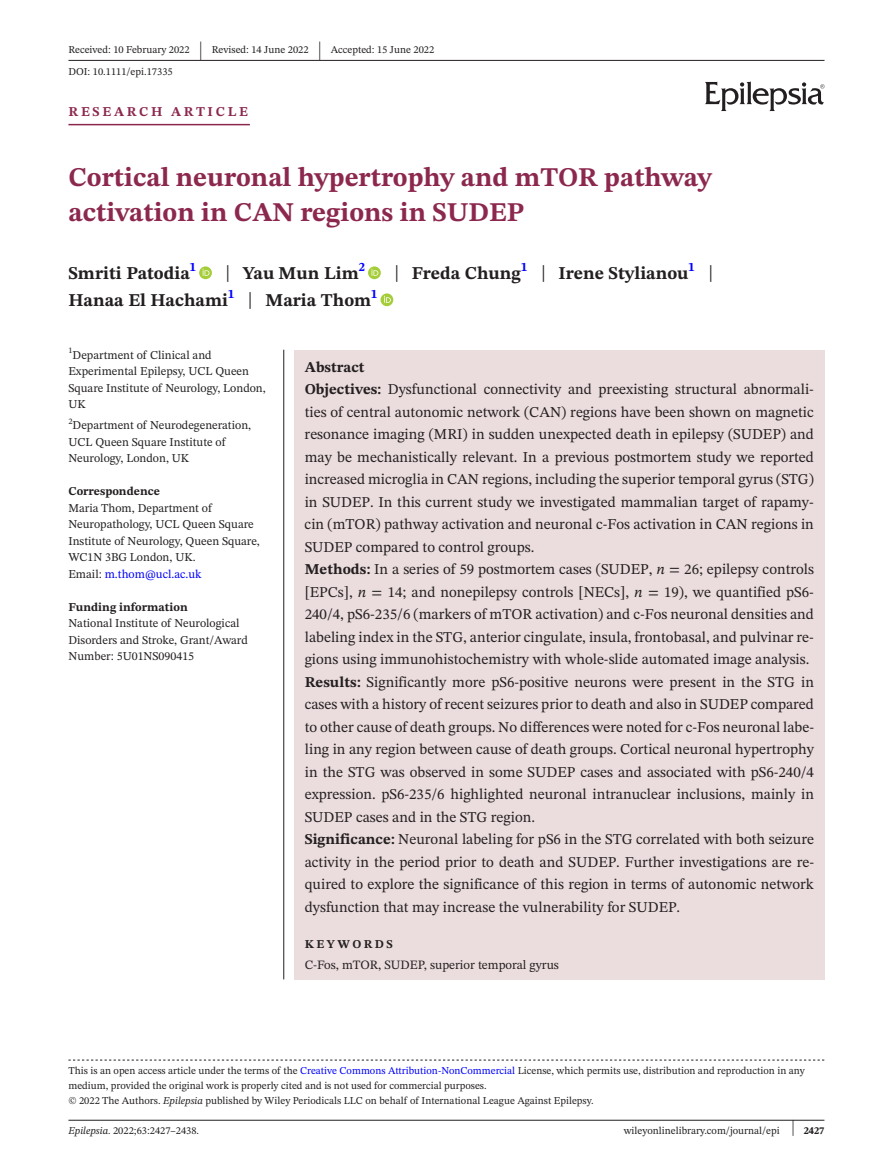
<style>
.page{position:relative;width:893px;height:1174px;background:#fff}
.page>*{position:absolute;margin:0;border:0;box-sizing:border-box;transform-origin:0 0}
.t1{font:700 27px/34.5px "STIX Two Text";color:#8c284e}
.t2{font:25.65px "STIX Two Text";color:#231f20;scale:.49 1}
.t3{font:700 18px "STIX Two Text";color:#231f20}
.t4{font:15px/22.5px "STIX Two Text";color:#231f20}
.t5{font:700 13.5px "STIX Two Text";letter-spacing:.2em;color:#8c284e}
.t6{font:12.75px "STIX Two Text";color:#231f20}
.t7{font:12px/16.5px "STIX Two Text";color:#231f20}
.t8{font:700 12px "STIX Two Text";color:#231f20}
.t9{font:700 12px "STIX Two Text";letter-spacing:.2em;color:#231f20}
.t10{font:10.5px/15px "STIX Two Text";color:#231f20}
.s1{font-weight:400;font-size:23.4px}
.s2{color:#00f}
.s3{font-weight:700}
.s4{font-style:italic}
.s5{font-size:22.2px}
</style>
<div class="page">
<hr style="left:68px;top:1119px;width:756px;height:1px;background:#231f20">
<svg style="left:705px;top:81px;width:119px;height:30px"></svg>
<hr style="left:68px;top:60px;width:756px;height:1px;background:#231f20">
<hr style="left:68px;top:124px;width:182px;height:1px;background:#8c284e">
<svg style="left:199px;top:266px;width:13px;height:13px"></svg>
<svg style="left:203px;top:269px;width:6px;height:7px"></svg>
<svg style="left:368px;top:266px;width:13px;height:13px"></svg>
<svg style="left:371px;top:269px;width:7px;height:7px"></svg>
<div style="left:381px;top:293px;width:12px;height:13px;background:#a5cd39;border-radius:50%"></div>
<svg style="left:384px;top:296px;width:7px;height:7px"></svg>
<svg style="left:68px;top:1059px;width:756px;height:1px"></svg>
<div style="left:294px;top:350px;width:530px;height:629px;background:#ebdcdd"></div>
<hr style="left:283px;top:350px;width:1px;height:629px;background:#231f20">
<p class="t10" style="left:68px;top:42px;width:123px">Received: 10 February 2022</p>
<h2 class="t2" style="left:199px;top:32px;width:8px">|</h2>
<p class="t10" style="left:212px;top:42px;width:98px">Revised: 14 June 2022</p>
<h2 class="t2" style="left:318px;top:32px;width:8px">|</h2>
<p class="t10" style="left:331px;top:42px;width:105px">Accepted: 15 June 2022</p>
<p class="t10" style="left:68px;top:64px;width:106px">DOI: 10.1111/epi.17335</p>
<p class="t5" style="left:68px;top:101px;width:181px">RESEARCH ARTICLE</p>
<h1 class="t1" style="left:68px;top:161px;width:645px">Cortical neuronal hypertrophy and mTOR pathway activation in CAN regions in SUDEP</h1>
<p class="t3" style="left:68px;top:260px;width:129px">Smriti Patodia<sup>1</sup></p>
<p class="t3" style="left:226px;top:260px;width:141px"><span class="s1">|</span> Yau Mun Lim<sup>2</sup></p>
<p class="t3" style="left:394px;top:260px;width:320px"><span class="s1">|</span> Freda Chung<sup>1</sup> <span class="s1">|</span> Irene Stylianou<sup>1</sup> <span class="s1">|</span></p>
<p class="t3" style="left:68px;top:287px;width:311px">Hanaa El Hachami<sup>1</sup> <span class="s1">|</span> Maria Thom<sup>1</sup></p>
<p class="t7" style="left:68px;top:346px;width:199px"><sup>1</sup>Department of Clinical and<br>Experimental Epilepsy, UCL Queen<br>Square Institute of Neurology, London,<br>UK</p>
<p class="t7" style="left:68px;top:417px;width:184px"><sup>2</sup>Department of Neurodegeneration,<br>UCL Queen Square Institute of<br>Neurology, London, UK</p>
<p class="t8" style="left:68px;top:483px;width:93px">Correspondence</p>
<p class="t7" style="left:68px;top:499px;width:193px">Maria Thom, Department of<br>Neuropathology, UCL Queen Square<br>Institute of Neurology, Queen Square,<br>WC1N 3BG London, UK.<br>Email: <span class="s2">m.thom@ucl.ac.uk</span></p>
<p class="t8" style="left:68px;top:598px;width:121px">Funding information</p>
<p class="t7" style="left:68px;top:615px;width:181px">National Institute of Neurological<br>Disorders and Stroke, Grant/Award<br>Number: 5U01NS090415</p>
<p class="t4" style="left:305px;top:355px;width:511px"><span class="s3">Abstract<br>Objectives:</span> Dysfunctional connectivity and preexisting structural abnormali&shy;ties of central autonomic network (CAN) regions have been shown on magnetic resonance imaging (MRI) in sudden unexpected death in epilepsy (SUDEP) and may be mechanistically relevant. In a previous postmortem study we reported increased microglia in CAN regions, including the superior temporal gyrus (STG) in SUDEP. In this current study we investigated mammalian target of rapamy&shy;cin (mTOR) pathway activation and neuronal c-Fos activation in CAN regions in SUDEP compared to control groups.<br><span class="s3">Methods:</span> In a series of 59 postmortem cases (SUDEP, <span class="s4">n</span> = 26; epilepsy controls [EPCs], <span class="s4">n</span> = 14; and nonepilepsy controls [NECs], <span class="s4">n</span> = 19), we quantified pS6- 240/4, pS6-235/6 (markers of mTOR activation) and c-Fos neuronal densities and labeling index in the STG, anterior cingulate, insula, frontobasal, and pulvinar re&shy;gions using immunohistochemistry with whole-slide automated image analysis.<br><span class="s3">Results:</span> Significantly more pS6-positive neurons were present in the STG in cases with a history of recent seizures prior to death and also in SUDEP compared to other cause of death groups. No differences were noted for c-Fos neuronal labe&shy;ling in any region between cause of death groups. Cortical neuronal hypertrophy in the STG was observed in some SUDEP cases and associated with pS6-240/4 expression. pS6-235/6 highlighted neuronal intranuclear inclusions, mainly in SUDEP cases and in the STG region.<br><span class="s3">Significance:</span> Neuronal labeling for pS6 in the STG correlated with both seizure activity in the period prior to death and SUDEP. Further investigations are re&shy;quired to explore the significance of this region in terms of autonomic network dysfunction that may increase the vulnerability for SUDEP.</p>
<p class="t9" style="left:305px;top:935px;width:90px">KEYWORDS</p>
<p class="t6" style="left:305px;top:955px;width:256px">C-Fos, mTOR, SUDEP, superior temporal gyrus</p>
<p class="t10" style="left:68px;top:1063px;width:738px">This is an open access article under the terms of the <span class="s2">Creative Commons Attribution-NonCommercial</span> License, which permits use, distribution and reproduction in any medium, provided the original work is properly cited and is not used for commercial purposes.<br>© 2022 The Authors. <span class="s4">Epilepsia</span> published by Wiley Periodicals LLC on behalf of International League Against Epilepsy.</p>
<p class="t10" style="left:68px;top:1123px;width:132px"><span class="s4">Epilepsia.</span> 2022;63:2427–2438.</p>
<p class="t10" style="left:624px;top:1123px;width:202px">wileyonlinelibrary.com/journal/epi <span class="s5">|</span> <span class="s3">2427</span></p>
</div>
